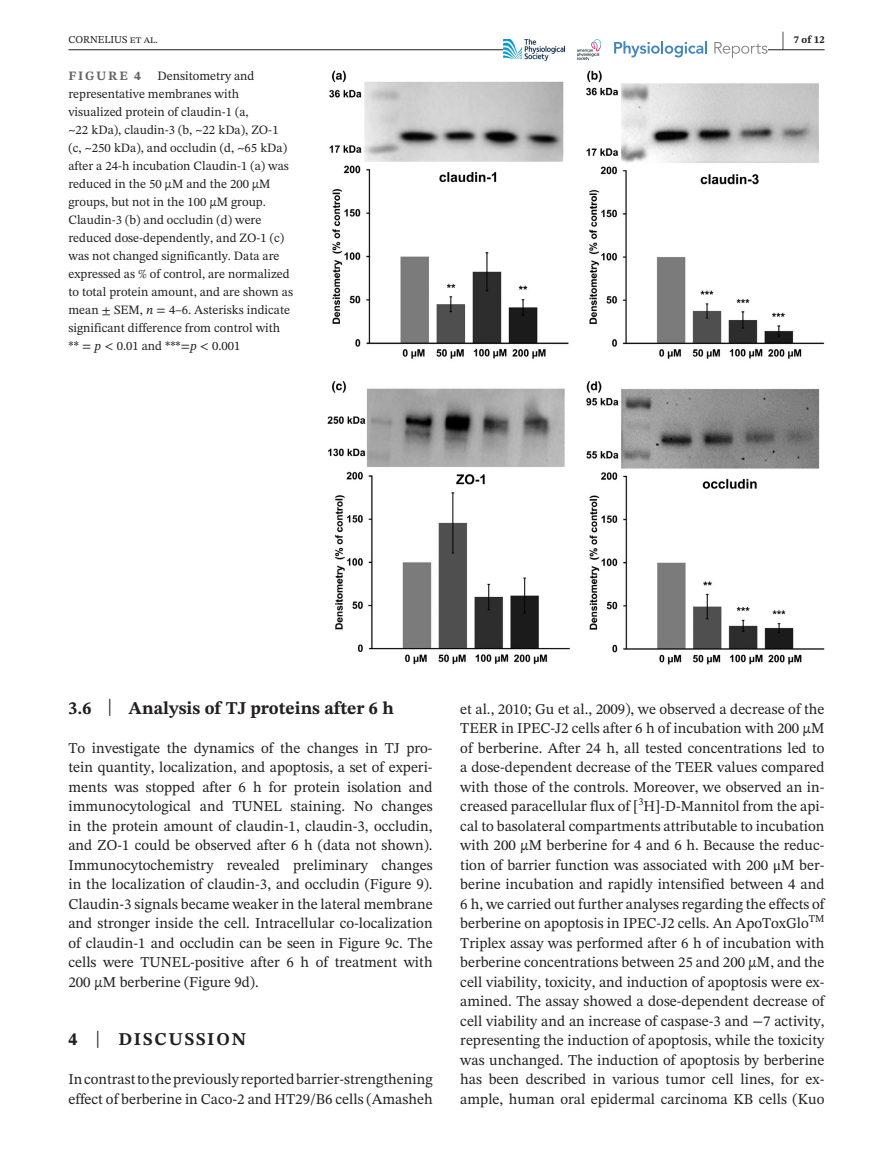
<style>
.page{position:relative;width:893px;height:1174px;background:#fff}
.page>*{position:absolute;margin:0;border:0;box-sizing:border-box;transform-origin:0 0}
.t1{font:700 21px "STIX Two Text";color:#231f20;scale:.42 1}
.t2{font:700 18px "STIX Two Text";color:#231f20}
.t3{font:700 18px "STIX Two Text";letter-spacing:.1em;color:#231f20}
.t4{font:15px/19.5px "STIX Two Text";color:#231f20;text-align:justify}
.t5{font:12.75px/18px "STIX Two Text";color:#231f20}
.t6{font:700 12.75px "STIX Two Text";letter-spacing:.14em;color:#636366}
.t7{font:10.5px "STIX Two Text";color:#231f20}
.t8{font:700 10.5px "STIX Two Text";color:#231f20}
.s1{font-style:italic}
.s2{font-weight:400;font-size:23.7px}
.s3{font-family:"STIX"}
</style>
<div class="page">
<hr style="left:68px;top:49px;width:756px;height:1px;background:#231f20">
<div style="left:503px;top:39px;width:264px;height:21px;background:#fff"></div>
<svg style="left:577px;top:39px;width:24px;height:21px"></svg>
<img style="left:503px;top:39px;width:62px;height:21px">
<svg style="left:614px;top:41px;width:93px;height:16px"></svg>
<svg style="left:714px;top:42px;width:53px;height:16px"></svg>
<img style="left:327px;top:70px;width:497px;height:594px">
<h1 class="t1" style="left:782px;top:24px;width:8px">|</h1>
<p class="t7" style="left:68px;top:32px;width:91px">CORNELIUS et al.</p>
<p class="t8" style="left:794px;top:32px;width:32px">7 of 12</p>
<p class="t5" style="left:68px;top:66px;width:226px;text-indent:89px">Densitometry and representative membranes with visualized protein of claudin-1 (a,<br>~22 kDa), claudin-3 (b, ~22 kDa), ZO-1 (c, ~250 kDa), and occludin (d, ~65 kDa) after a 24-h incubation Claudin-1 (a) was reduced in the 50 µM and the 200 µM groups, but not in the 100 µM group.<br>Claudin-3 (b) and occludin (d) were reduced dose-dependently, and ZO-1 (c) was not changed significantly. Data are expressed as % of control, are normalized to total protein amount, and are shown as mean ± SEM, <span class="s1">n</span> = 4–6. Asterisks indicate significant difference from control with ** = <span class="s1">p</span> &lt; 0.01 and ***=<span class="s1">p</span> &lt; 0.001</p>
<p class="t6" style="left:68px;top:66px;width:74px">FIGURE 4</p>
<p class="t2" style="left:68px;top:695px;width:327px">3.6 <span class="s2">|</span> Analysis of TJ proteins after 6 h</p>
<p class="t4" style="left:68px;top:738px;width:366px">To investigate the dynamics of the changes in TJ pro&shy;tein quantity, localization, and apoptosis, a set of experi&shy;ments was stopped after 6 h for protein isolation and immunocytological and TUNEL staining. No changes in the protein amount of claudin-1, claudin-3, occludin, and ZO-1 could be observed after 6 h (data not shown).<br>Immunocytochemistry revealed preliminary changes in the localization of claudin-3, and occludin (Figure 9).<br>Claudin-3 signals became weaker in the lateral membrane and stronger inside the cell. Intracellular co-localization of claudin-1 and occludin can be seen in Figure 9c. The cells were TUNEL-positive after 6 h of treatment with 200 µM berberine (Figure 9d).</p>
<p class="t3" style="left:68px;top:1026px;width:179px">4 <span class="s2">|</span> DISCUSSION</p>
<p class="t4" style="left:68px;top:1069px;width:366px">In contrast to the previously reported barrier-strengthening effect of berberine in Caco-2 and HT29/B6 cells (Amasheh</p>
<p class="t4" style="left:460px;top:699px;width:366px">et al., 2010; Gu et al., 2009), we observed a decrease of the TEER in IPEC-J2 cells after 6 h of incubation with 200 µM of berberine. After 24 h, all tested concentrations led to a dose-dependent decrease of the TEER values compared with those of the controls. Moreover, we observed an in&shy;creased paracellular flux of [<sup>3</sup>H]-D-Mannitol from the api&shy;cal to basolateral compartments attributable to incubation with 200 µM berberine for 4 and 6 h. Because the reduc&shy;tion of barrier function was associated with 200 <span class="s3">μ</span>M ber&shy;berine incubation and rapidly intensified between 4 and 6 h, we carried out further analyses regarding the effects of berberine on apoptosis in IPEC-J2 cells. An ApoToxGlo</p>
<p class="t7" style="left:809px;top:910px;width:17px">TM</p>
<p class="t4" style="left:460px;top:933px;width:366px">Triplex assay was performed after 6 h of incubation with berberine concentrations between 25 and 200 µM, and the cell viability, toxicity, and induction of apoptosis were ex&shy;amined. The assay showed a dose-dependent decrease of cell viability and an increase of caspase-3 and −7 activity, representing the induction of apoptosis, while the toxicity was unchanged. The induction of apoptosis by berberine has been described in various tumor cell lines, for ex&shy;ample, human oral epidermal carcinoma KB cells (Kuo</p>
</div>
